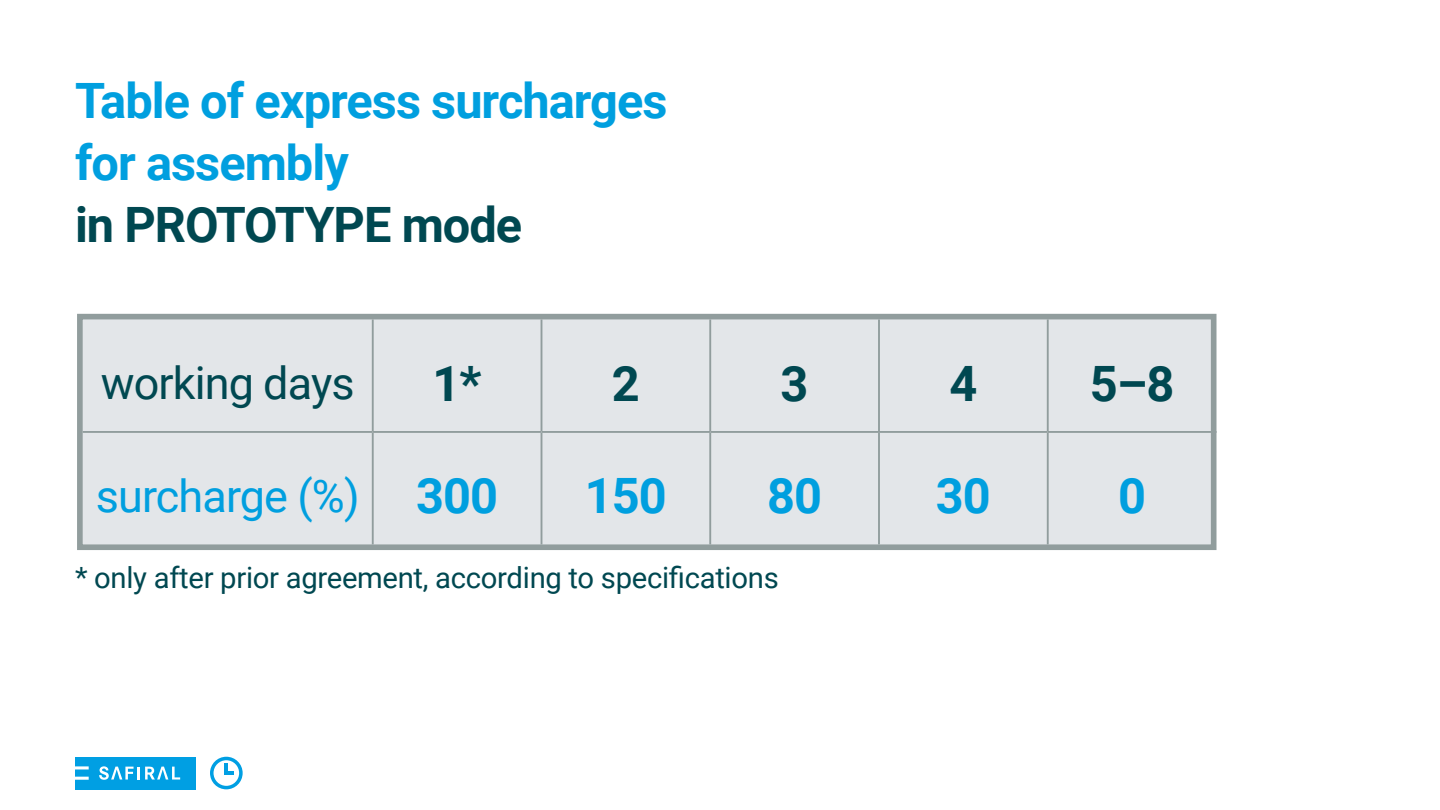
<style>
.page{position:relative;width:1440px;height:810px;background:#fff}
.page>*{position:absolute;margin:0;border:0;box-sizing:border-box;transform-origin:0 0}
.t1{font:700 48.75px/61.9px "Roboto";letter-spacing:-.02em;color:#009fdf}
.t2{font:700 48.75px "Roboto";letter-spacing:-.02em;color:#004851}
.t3{font:45px "Roboto";letter-spacing:-.02em;color:#009fdf}
.t4{font:45px "Roboto";letter-spacing:-.02em;color:#004851}
.t5{font:29.25px "Roboto";letter-spacing:-.01em;color:#004851}
.s1{font-weight:700;font-size:48.75px}
</style>
<div class="page">
<div style="left:75px;top:757px;width:120px;height:32px;background:#009fe3"></div>
<hr style="left:75px;top:766px;width:14px;height:3px;background:#fff">
<hr style="left:75px;top:777px;width:14px;height:3px;background:#fff">
<svg style="left:99px;top:766px;width:81px;height:14px"></svg>
<div style="left:80px;top:317px;width:1134px;height:230px;background:#e3e6e9"></div>
<hr style="left:372px;top:319px;width:2px;height:112px;background:#919d9d">
<hr style="left:541px;top:319px;width:1px;height:112px;background:#919d9d">
<hr style="left:709px;top:319px;width:2px;height:112px;background:#919d9d">
<hr style="left:878px;top:319px;width:2px;height:112px;background:#919d9d">
<hr style="left:1047px;top:319px;width:2px;height:112px;background:#919d9d">
<hr style="left:83px;top:431px;width:290px;height:2px;background:#919d9d">
<hr style="left:373px;top:431px;width:169px;height:2px;background:#919d9d">
<hr style="left:372px;top:433px;width:2px;height:111px;background:#919d9d">
<hr style="left:542px;top:431px;width:168px;height:2px;background:#919d9d">
<hr style="left:541px;top:433px;width:1px;height:111px;background:#919d9d">
<hr style="left:710px;top:431px;width:169px;height:2px;background:#919d9d">
<hr style="left:709px;top:433px;width:2px;height:111px;background:#919d9d">
<hr style="left:879px;top:431px;width:169px;height:2px;background:#919d9d">
<hr style="left:878px;top:433px;width:2px;height:111px;background:#919d9d">
<hr style="left:1048px;top:431px;width:168px;height:2px;background:#919d9d">
<hr style="left:1047px;top:433px;width:2px;height:111px;background:#919d9d">
<div style="left:77px;top:314px;width:1139px;height:236px;border:6px solid #919d9d"></div>
<svg style="left:210px;top:757px;width:33px;height:32px"></svg>
<hr style="left:224px;top:763px;width:4px;height:12px;background:#009fe3">
<h1 class="t1" style="left:75px;top:68px;width:594px">Table of express surcharges for assembly</h1>
<h1 class="t2" style="left:75px;top:191px;width:449px">in PROTOTYPE mode</h1>
<h2 class="t4" style="left:101px;top:352px;width:255px">working days</h2>
<h1 class="t2" style="left:433px;top:349px;width:51px">1*</h1>
<h1 class="t2" style="left:612px;top:349px;width:29px">2</h1>
<h1 class="t2" style="left:781px;top:349px;width:29px">3</h1>
<h1 class="t2" style="left:949px;top:349px;width:29px">4</h1>
<h1 class="t2" style="left:1090px;top:349px;width:86px">5–8</h1>
<h2 class="t3" style="left:96px;top:464px;width:404px">surcharge (%) <span class="s1">300</span></h2>
<h1 class="t1" style="left:585px;top:463px;width:83px">150</h1>
<h1 class="t1" style="left:767px;top:463px;width:56px">80</h1>
<h1 class="t1" style="left:936px;top:463px;width:56px">30</h1>
<h1 class="t1" style="left:1118px;top:463px;width:29px">0</h1>
<p class="t5" style="left:75px;top:557px;width:705px">* only after prior agreement, according to specifications</p>
</div>
